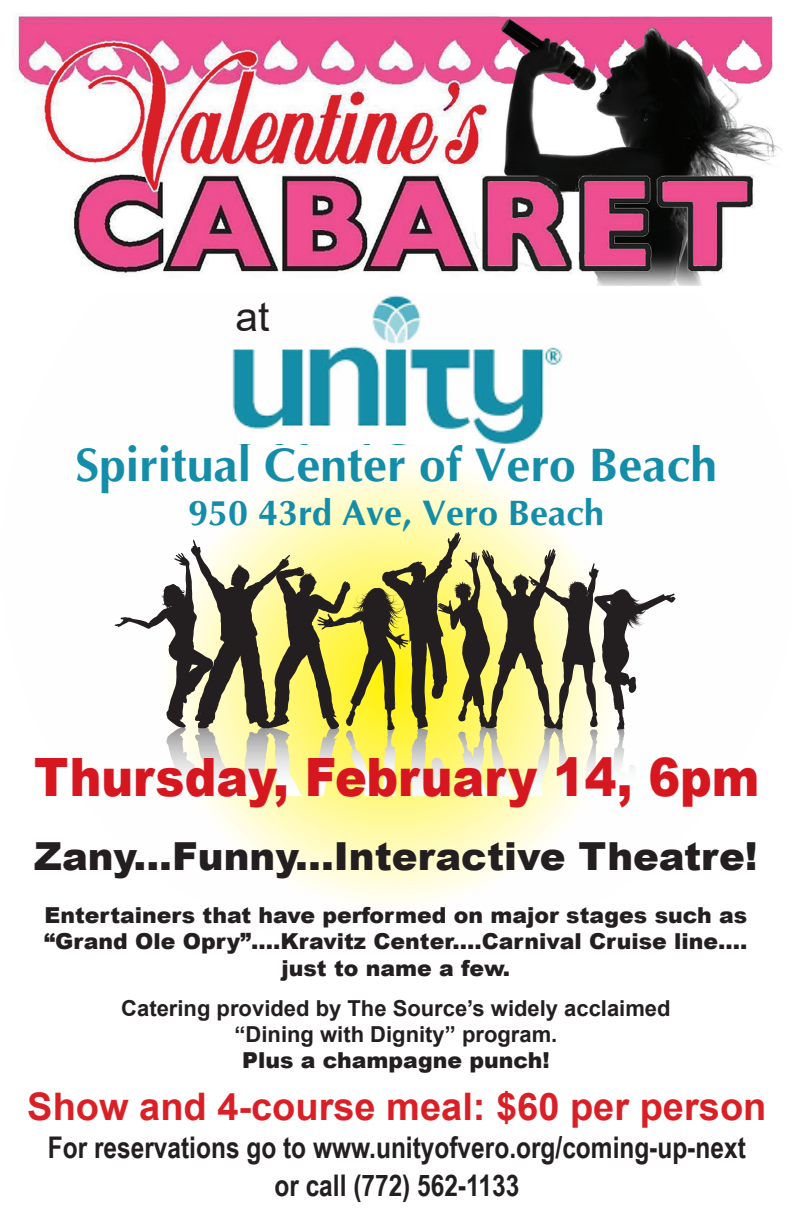
<style>
.page{position:relative;width:792px;height:1224px;background:#fff}
.page>*{position:absolute;margin:0;border:0;box-sizing:border-box;transform-origin:0 0}
.t1{font:900 53px "Arial";color:#d7171f;scale:.9 1}
.t2{font:700 48px "Optima";color:#148da9}
.t3{font:40.6px "Arial";color:#231f20}
.t4{font:900 38.6px "Arial";color:#231f20}
.t5{font:700 38px "Arial";color:#d92026}
.t6{font:700 36px "Optima";color:#148da9}
.t7{font:700 29.8px/38px "Arial Narrow";color:#231f20;text-align:center}
.t8{font:900 22px/26.4px "Arial";color:#231f20;text-align:center}
.t9{font:700 22px/26.4px "Arial";color:#231f20;text-align:center}
</style>
<div class="page">
<svg style="left:114px;top:295px;width:562px;height:608px"></svg>
<img style="left:13px;top:13px;width:769px;height:273px">
<svg style="left:115px;top:532px;width:560px;height:270px"></svg>
<div style="left:238px;top:434px;width:241px;height:10px;background:#fff"></div>
<h3 class="t3" style="left:236px;top:289px;width:35px">at</h3>
<h2 class="t2" style="left:75px;top:439px;width:643px">Spiritual Center of Vero Beach</h2>
<h3 class="t6" style="left:188px;top:493px;width:418px">950 43rd Ave, Vero Beach</h3>
<h1 class="t1" style="left:34px;top:739px;width:808px">Thursday, February 14, 6pm</h1>
<h3 class="t4" style="left:34px;top:828px;width:725px">Zany...Funny...Interactive Theatre!</h3>
<p class="t8" style="left:44px;top:901px;width:705px">Entertainers that have performed on major stages such as “Grand Ole Opry”....Kravitz Center....Carnival Cruise line.... just to name a few.</p>
<p class="t9" style="left:121px;top:995px;width:551px">Catering provided by The Source’s widely acclaimed “Dining with Dignity” program.</p>
<p class="t8" style="left:242px;top:1047px;width:309px">Plus a champagne punch!</p>
<h3 class="t5" style="left:27px;top:1080px;width:741px">Show and 4-course meal: $60 per person</h3>
<h3 class="t7" style="left:48px;top:1127px;width:700px">For reservations go to www.unityofvero.org/coming-up-next or call (772) 562-1133</h3>
</div>
